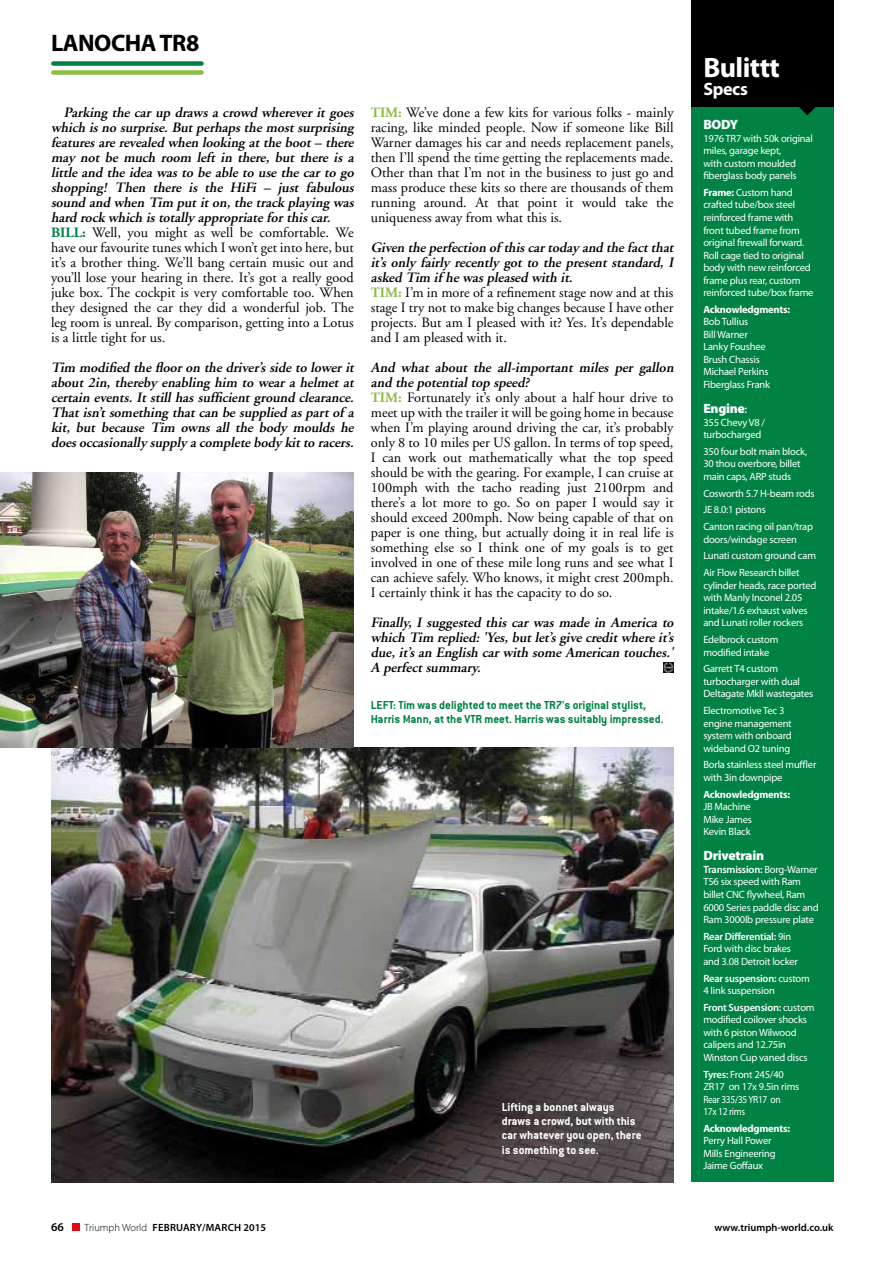
<style>
.page{position:relative;width:893px;height:1263px;background:#fff}
.page>*{position:absolute;margin:0;border:0;box-sizing:border-box;transform-origin:0 0}
.t1{font:700 28.2px "Myriad Pro";letter-spacing:-.02em;color:#fff}
.t2{font:700 24px "Myriad";letter-spacing:-.02em;color:#000}
.t3{font:700 18px "Myriad Pro";letter-spacing:-.02em;color:#fff}
.t4{font:14.25px/15px "Adobe Garamond";color:#000}
.t5{font:italic 600 14.25px/15px "Adobe Garamond";color:#000;text-align:justify}
.t6{font:900 13.5px "Myriad Pro";letter-spacing:-.02em;color:#fff}
.t7{font:700 12.75px/14.2px "Conduit ITC";color:#008245}
.t8{font:700 12.75px/14.2px "Conduit ITC";color:#fff}
.t9{font:600 12px "Myriad Pro";color:#000}
.t10{font:10.5px/12.5px "Myriad Pro";letter-spacing:-.02em;color:#fff}
.t11{font:600 10.5px "Myriad Pro";letter-spacing:.01em;color:#000}
.t12{font:700 10.5px "Myriad Pro";letter-spacing:-.02em;color:#fff}
.s1{font-weight:700;font-style:normal;color:#008245}
.s2{font-weight:400;font-style:normal}
.s3{font-weight:700;color:#8fbc47}
.s4{font-weight:600;font-style:italic}
.s5{font-weight:700}
.s6{font-weight:600;font-size:11.25px}
.s7{font-weight:600}
.s8{font-weight:300}
</style>
<div class="page">
<div style="left:72px;top:1223px;width:7px;height:8px;background:#e30613"></div>
<div style="left:53px;top:61px;width:149px;height:5px;background:#008245"></div>
<div style="left:53px;top:70px;width:149px;height:5px;background:#8fbc47"></div>
<div style="left:691px;top:106px;width:142px;height:1076px;background:#008245"></div>
<div style="left:691px;top:0;width:142px;height:106px;background:#000"></div>
<svg style="left:798px;top:106px;width:18px;height:9px"></svg>
<img style="left:51px;top:747px;width:623px;height:435px">
<img style="left:0;top:473px;width:354px;height:274px">
<svg style="left:664px;top:663px;width:10px;height:9px"></svg>
<h2 class="t2" style="left:51px;top:31px;width:150px">LANOCHA TR8</h2>
<p class="t5" style="left:51px;top:105px;width:307px;text-align:left;text-indent:13px">Parking the car up draws a crowd wherever it goes which is no surp rise. But p erhap s the most surp rising features are revealed when looking at the boot – there may not be much room left in there, but there is a little and the idea was to be able to use the car to go shopp ing! Then there is the HiFi – j ust fabulous sound and when Tim p ut it on, the track p laying was hard rock which istotally app rop riate forthiscar.<br><span class="s1">BILL:</span> <span class="s2">Well, you might as well be comfortable. We have our favourite tunes which I won’t get into here, but it’s a brother thing. We’ll bang certain music out and you’ll lose your hearing in there. It’s got a really good juke box. The cockpit is very comfortable too. When they designed the car they did a wonderful job. The leg room is unreal. By comparison, getting into a Lotus is a little tight for us.</span></p>
<p class="t5" style="left:51px;top:360px;width:307px">Tim modified the floor on the driver’s side to lower it about 2in, thereby enabling him to wear a helmet at certain events. It still has sufficient ground clearance.<br>That isn’t something that can be supp lied as p art of a kit, but because Tim owns all the body moulds he doesoccasionally supply a complete body kitto racers.</p>
<p class="t4" style="left:371px;top:105px;width:304px;text-align:justify"><span class="s3">TIM:</span> We’ve done a few kits for various folks - mainly racing, like minded people. Now if someone like Bill Warner damages his car and needs replacement panels, then I’ll spend the time getting the replacements made.<br>Other than that I’m not in the business to just go and mass produce these kits so there are thousands of them running around. At that point it would take the uniqueness away from what this is.</p>
<p class="t4" style="left:371px;top:240px;width:307px"><span class="s4">Given the p erfection of thiscartoday and the factthat it’s only fairly recently got to the p resent standard, I asked Tim if he wasp leased with it.<br></span><span class="s3">TIM:</span> I’m in more of a refinement stage now and at this stage I try not to make big changes because I have other projects. But am I pleased with it? Yes. It’s dependable and I am pleased with it.</p>
<p class="t4" style="left:371px;top:360px;width:307px"><span class="s4">And what about the all-imp ortant miles p er gallon and the p otentialtop sp eed?<br></span><span class="s3">TIM:</span> Fortunately it’s only about a half hour drive to meet up with the trailer it will be going home in because when I’m playing around driving the car, it’s probably only 8 to 10 miles per US gallon. In terms of top speed, I can work out mathematically what the top speed should be with the gearing. For example, I can cruise at 100mph with the tacho reading just 2100rpm and there’s a lot more to go. So on paper I would say it should exceed 200mph. Now being capable of that on paper is one thing, but actually doing it in real life is something else so I think one of my goals is to get involved in one of these mile long runs and see what I can achieve safely. Who knows, it might crest 200mph.<br>I certainly think it has the capacity to do so.</p>
<p class="t5" style="left:371px;top:615px;width:307px">Finally, I suggested this car was made in America to which Tim rep lied:'Yes,butlet’sgive creditwhere it’s due, it’s an English car with some American touches.' A p erfectsummary.</p>
<p class="t7" style="left:371px;top:697px;width:294px">LEFT: Tim was delighted to meet the TR7's original stylist,<br>Harris Mann, at the VTR meet. Harris was suitably impressed.</p>
<p class="t8" style="left:502px;top:1099px;width:141px">Lifting a bonnet always draws a crowd, but with this car whatever you open, there is something to see.</p>
<h1 class="t1" style="left:703px;top:49px;width:78px">Bulittt</h1>
<p class="t3" style="left:703px;top:77px;width:46px">Specs</p>
<p class="t6" style="left:703px;top:116px;width:37px">BODY</p>
<p class="t10" style="left:703px;top:132px;width:111px">1976 TR7 with 50k original miles, garage kept,<br>with custom moulded fiberglass body panels</p>
<p class="t10" style="left:703px;top:186px;width:112px"><span class="s5">Frame:</span> Custom hand crafted tube/box steel reinforced frame with front tubed frame from original firewall forward.<br>Roll cage tied to original body with new reinforced frame plus rear, custom reinforced tube/box frame</p>
<p class="t12" style="left:703px;top:302px;width:88px">Acknowledgments:</p>
<p class="t10" style="left:703px;top:315px;width:68px">Bob Tullius<br>Bill Warner<br>Lanky Foushee<br>Brush Chassis<br>Michael Perkins<br>Fiberglass Frank</p>
<p class="t6" style="left:703px;top:400px;width:45px">Engine<span class="s6">:</span></p>
<p class="t10" style="left:703px;top:416px;width:63px">355 Chevy V8 / turbocharged</p>
<p class="t10" style="left:703px;top:445px;width:105px">350 four bolt main block,<br>30 thou overbore, billet main caps, ARP studs</p>
<p class="t10" style="left:703px;top:485px;width:113px;line-height:16.8px">Cosworth 5.7 H-beam rods<br>JE 8.0:1 pistons<br>Canton racing oil pan/trap</p>
<p class="t10" style="left:703px;top:531px;width:114px;line-height:16.8px">doors/windage screen<br>Lunati custom ground cam<br>Air Flow Research billet</p>
<p class="t10" style="left:703px;top:579px;width:115px">cylinder heads, race ported with Manly Inconel 2.05 intake/1.6 exhaust valves and Lunati roller rockers</p>
<p class="t10" style="left:703px;top:633px;width:77px">Edelbrock custom modified intake</p>
<p class="t10" style="left:703px;top:662px;width:111px">Garrett T4 custom turbocharger with dual<br>Deltagate MkII wastegates</p>
<p class="t10" style="left:703px;top:704px;width:90px">Electromotive Tec 3 engine management system with onboard wideband O2 tuning</p>
<p class="t10" style="left:703px;top:758px;width:115px">Borla stainless steel muffler with 3in downpipe</p>
<p class="t12" style="left:703px;top:787px;width:88px">Acknowledgments:</p>
<p class="t10" style="left:703px;top:800px;width:50px;text-align:justify">JB Machine Mike James Kevin Black</p>
<p class="t6" style="left:703px;top:847px;width:62px">Drivetrain</p>
<p class="t10" style="left:703px;top:863px;width:117px"><span class="s7">Transmission:</span> Borg-Warner<br>T56 six speed with Ram billet CNC flywheel, Ram<br>6000 Series paddle disc and<br>Ram 3000lb pressure plate</p>
<p class="t10" style="left:703px;top:930px;width:96px"><span class="s7">Rear Differential:</span> 9in<br>Ford with disc brakes and 3.08 Detroit locker</p>
<p class="t10" style="left:703px;top:972px;width:108px"><span class="s7">Rear suspension:</span> custom<br>4 link suspension</p>
<p class="t10" style="left:703px;top:1001px;width:113px"><span class="s7">Front Suspension:</span> custom modified coilover shocks with 6 piston Wilwood calipers and 12.75in<br>Winston Cup vaned discs</p>
<p class="t10" style="left:703px;top:1068px;width:98px"><span class="s7">Tyres:</span> Front 245/40<br>ZR17 on 17x 9.5in rims<br>Rear 335/35 YR17 on<br>17x 12 rims</p>
<p class="t12" style="left:703px;top:1121px;width:88px">Acknowledgments:</p>
<p class="t10" style="left:703px;top:1134px;width:74px">Perry Hall Power<br>Mills Engineering<br>Jaime Goffaux</p>
<p class="t9" style="left:51px;top:1219px;width:14px">66</p>
<p class="t11" style="left:85px;top:1221px;width:183px"><span class="s8">Triumph World</span> February/march 2015</p>
<p class="t11" style="left:714px;top:1221px;width:120px">www.triumph-world.co.uk</p>
</div>
